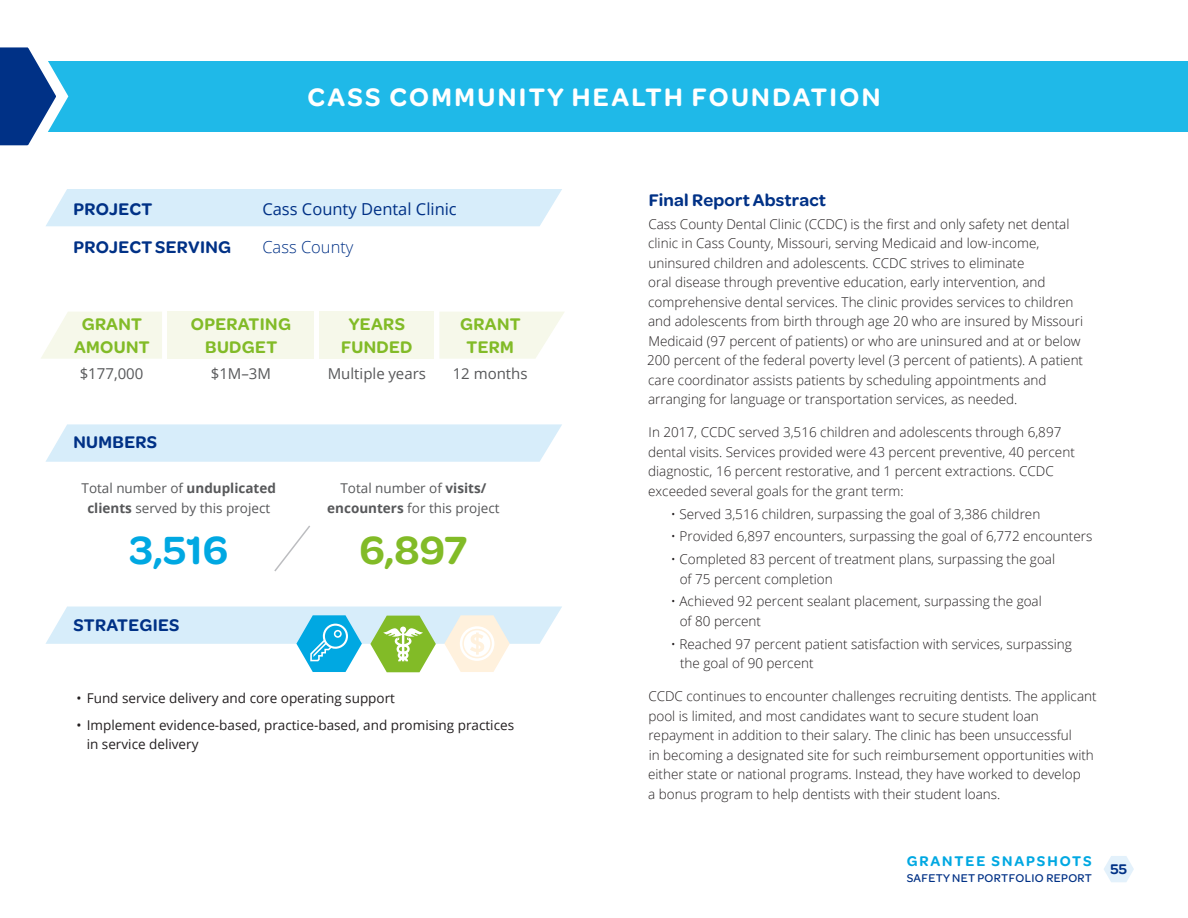
<style>
.page{position:relative;width:1188px;height:918px;background:#fff}
.page>*{position:absolute;margin:0;border:0;box-sizing:border-box;transform-origin:0 0}
.t1{font:600 42px "Omnes";color:#82bb27}
.t2{font:600 42px "Omnes";color:#00a8e2}
._2_Subhead_omnes{font:600 27px "Omnes";letter-spacing:.09em;color:#fff}
._4_Call_out_Text_omn{font:600 18px "Omnes";letter-spacing:.015em;color:#003186}
.t3{font:600 18px/22.5px "Omnes";letter-spacing:.02em;color:#82bb27;text-align:center}
.t4{font:16.5px "Open Sans";color:#003186}
.t5{font:300 16.5px "Open Sans";color:#003186}
.t6{font:15px "Open Sans";color:#57585a}
.t7{font:600 15px "Omnes";letter-spacing:.13em;color:#00a8e2}
.t8{font:600 15px "Omnes";color:#003186}
._3_Body_copy_open_sa{font:300 13.5px/19.5px "Open Sans";color:#231f20}
.t9{font:13.5px/19.5px "Open Sans";color:#231f20}
.t10{font:13.5px/19.8px "Open Sans";color:#57585a;text-align:center}
.t11{font:500 12px "Omnes";letter-spacing:.03em;color:#003186}
.s1{font-weight:700}
</style>
<div class="page">
<svg style="left:1104px;top:856px;width:30px;height:26px"></svg>
<svg style="left:46px;top:424px;width:516px;height:38px;background:#d9eefa"></svg>
<div style="left:16px;top:61px;width:1172px;height:70px;background:#1fb9e8"></div>
<div style="left:46px;top:189px;width:516px;height:37px;background:#d7edfa"></div>
<svg style="left:41px;top:312px;width:121px;height:47px;background:#f7f8ec"></svg>
<div style="left:168px;top:312px;width:146px;height:47px;background:#f6f8ea"></div>
<div style="left:320px;top:312px;width:114px;height:47px;background:#f6f8ea"></div>
<svg style="left:439px;top:312px;width:125px;height:47px;background:#f7f8ec"></svg>
<svg style="left:46px;top:607px;width:516px;height:65px"></svg>
<svg style="left:0;top:47px;width:77px;height:99px"></svg>
<svg style="left:274px;top:525px;width:36px;height:47px"></svg>
<p class="_2_Subhead_omnes" style="left:308px;top:79px;width:574px">CASS COMMUNITY HEALTH FOUNDATION</p>
<p class="_4_Call_out_Text_omn" style="left:74px;top:196px;width:80px">PROJECT</p>
<p class="t4" style="left:262px;top:197px;width:196px">Cass County Dental Clinic</p>
<p class="_4_Call_out_Text_omn" style="left:74px;top:235px;width:159px">PROJECT SERVING</p>
<p class="t5" style="left:262px;top:236px;width:93px">Cass County</p>
<p class="t3" style="left:74px;top:312px;width:77px">GRANT<br>AMOUNT</p>
<p class="t6" style="left:80px;top:363px;width:65px">$177,000</p>
<h3 class="_4_Call_out_Text_omn" style="left:74px;top:430px;width:85px">NUMBERS</h3>
<p class="t3" style="left:191px;top:312px;width:102px">OPERATING<br>BUDGET</p>
<p class="t6" style="left:211px;top:363px;width:62px">$1M–3M</p>
<h3 class="t3" style="left:341px;top:312px;width:73px">YEARS<br>FUNDED</h3>
<p class="t6" style="left:328px;top:363px;width:100px">Multiple years</p>
<h3 class="t3" style="left:460px;top:312px;width:62px">GRANT<br>TERM</h3>
<p class="t6" style="left:453px;top:363px;width:76px">12 months</p>
<p class="t10" style="left:82px;top:478px;width:196px">Total number of <span class="s1">unduplicated clients</span> served by this project</p>
<p class="t2" style="left:130px;top:521px;width:100px">3,516</p>
<h3 class="_4_Call_out_Text_omn" style="left:74px;top:613px;width:107px">STRATEGIES</h3>
<p class="t10" style="left:327px;top:478px;width:174px">Total number of <span class="s1">visits/ encounters</span> for this project</p>
<p class="t1" style="left:359px;top:521px;width:110px">6,897</p>
<p class="t9" style="left:76px;top:688px;width:320px">• Fund service delivery and core operating support</p>
<p class="t9" style="left:87px;top:715px;width:429px;text-indent:-10px">• Implement evidence-based, practice-based, and promising practices in service delivery</p>
<p class="_4_Call_out_Text_omn" style="left:649px;top:188px;width:179px">Final Report Abstract</p>
<p class="_3_Body_copy_open_sa" style="left:647px;top:214px;width:438px">Cass County Dental Clinic (CCDC) is the first and only safety net dental clinic in Cass County, Missouri, serving Medicaid and low-income, uninsured children and adolescents. CCDC strives to eliminate<br>oral disease through preventive education, early intervention, and comprehensive dental services. The clinic provides services to children and adolescents from birth through age 20 who are insured by Missouri Medicaid (97 percent of patients) or who are uninsured and at or below 200 percent of the federal poverty level (3 percent of patients). A patient care coordinator assists patients by scheduling appointments and arranging for language or transportation services, as needed.</p>
<p class="_3_Body_copy_open_sa" style="left:648px;top:422px;width:428px">In 2017, CCDC served 3,516 children and adolescents through 6,897 dental visits. Services provided were 43 percent preventive, 40 percent diagnostic, 16 percent restorative, and 1 percent extractions. CCDC exceeded several goals for the grant term:</p>
<p class="_3_Body_copy_open_sa" style="left:671px;top:504px;width:371px">• Served 3,516 children, surpassing the goal of 3,386 children</p>
<p class="_3_Body_copy_open_sa" style="left:671px;top:526px;width:423px">• Provided 6,897 encounters, surpassing the goal of 6,772 encounters</p>
<p class="_3_Body_copy_open_sa" style="left:680px;top:549px;width:377px;text-indent:-9px">• Completed 83 percent of treatment plans, surpassing the goal of 75 percent completion</p>
<p class="_3_Body_copy_open_sa" style="left:680px;top:591px;width:364px;text-indent:-9px">• Achieved 92 percent sealant placement, surpassing the goal of 80 percent</p>
<p class="_3_Body_copy_open_sa" style="left:680px;top:634px;width:393px;text-indent:-9px">• Reached 97 percent patient satisfaction with services, surpassing the goal of 90 percent</p>
<p class="_3_Body_copy_open_sa" style="left:648px;top:686px;width:450px">CCDC continues to encounter challenges recruiting dentists. The applicant pool is limited, and most candidates want to secure student loan repayment in addition to their salary. The clinic has been unsuccessful<br>in becoming a designated site for such reimbursement opportunities with either state or national programs. Instead, they have worked to develop<br>a bonus program to help dentists with their student loans.</p>
<p class="t7" style="left:907px;top:851px;width:186px">GRANTEE SNAPSHOTS</p>
<p class="t11" style="left:907px;top:869px;width:187px">SAFETY NET PORTFOLIO REPORT</p>
<p class="t8" style="left:1111px;top:859px;width:18px">55</p>
</div>
